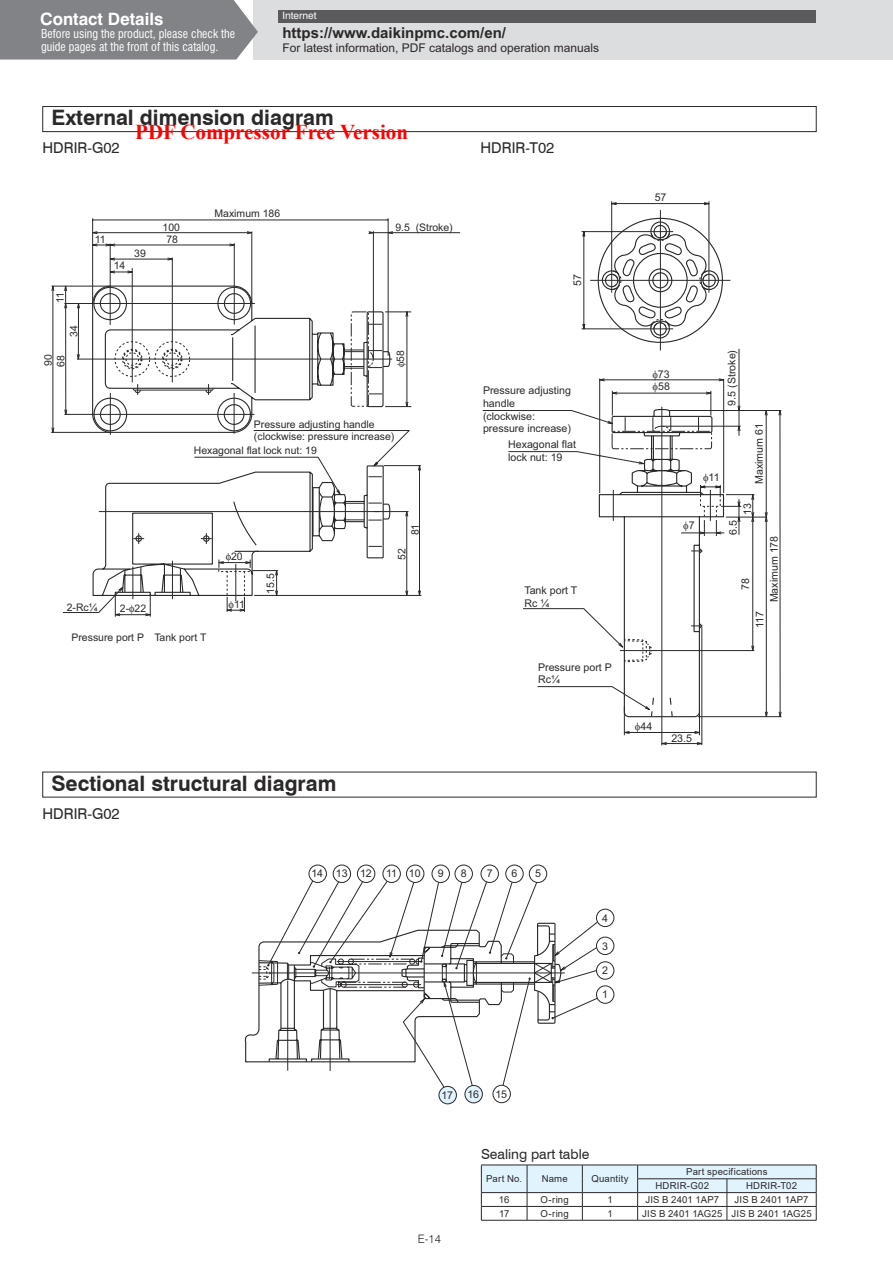
<style>
.page{position:relative;width:893px;height:1263px;background:#fff}
.page>*{position:absolute;margin:0;border:0;box-sizing:border-box;transform-origin:0 0}
.t1{font:700 21.3px "Swiss 721 BT";color:#2b2829}
.t2{font:700 21px "Times New Roman";color:#f00}
.t3{font:700 16.95px "Swiss 721 BT";color:#fff}
.t4{font:700 15px "Arial";color:#2b2829}
.t5{font:14.85px "Swiss 721 BT";color:#2b2829}
.t6{font:13.8px "Swiss 721 BT";color:#2b2829}
.t7{font:condensed 12px/13.4px "Swiss 721 BT";color:#fff}
.t8{font:12px "Arial";color:#2b2829}
.t9{font:300 11.7px "Swiss 721 BT";color:#2b2829}
.t10{font:10.65px/12.8px "Arial";color:#2b2829}
.t11{font:10.5px/12.1px "Arial";color:#2b2829}
.t12{font:10.05px "Swiss 721 BT";color:#fff}
.t13{font:9.6px/13.8px "Arial";letter-spacing:.02em;color:#2b2829}
</style>
<div class="page">
<div style="left:254px;top:0;width:639px;height:60px;background:#dcddde"></div>
<div style="left:0;top:0;width:258px;height:60px;background:#828386"></div>
<div style="left:278px;top:10px;width:537px;height:12px;background:#5b5b5e"></div>
<div style="left:43px;top:106px;width:773px;height:26px;border:1px solid #2b2829"></div>
<svg style="left:287px;top:880px;width:311px;height:208px"></svg>
<hr style="left:330px;top:988px;width:1px;height:83px;background:#2b2829">
<svg style="left:245px;top:922px;width:321px;height:141px"></svg>
<div style="left:596px;top:986px;width:18px;height:17px;border:1px solid #2b2829;border-radius:50%"></div>
<div style="left:596px;top:961px;width:18px;height:18px;border:1px solid #2b2829;border-radius:50%"></div>
<div style="left:596px;top:937px;width:18px;height:18px;border:1px solid #2b2829;border-radius:50%"></div>
<div style="left:506px;top:865px;width:17px;height:18px;border:1px solid #2b2829;border-radius:50%"></div>
<div style="left:529px;top:865px;width:18px;height:18px;border:1px solid #2b2829;border-radius:50%"></div>
<div style="left:596px;top:909px;width:18px;height:18px;border:1px solid #2b2829;border-radius:50%"></div>
<div style="left:465px;top:1085px;width:17px;height:18px;background:#e1f3fd;border-radius:50%"></div>
<div style="left:465px;top:1085px;width:18px;height:18px;border:1px solid #2b2829;border-radius:50%"></div>
<div style="left:439px;top:1086px;width:17px;height:18px;background:#e1f3fd;border-radius:50%"></div>
<div style="left:439px;top:1086px;width:18px;height:18px;border:1px solid #2b2829;border-radius:50%"></div>
<div style="left:493px;top:1085px;width:18px;height:18px;border:1px solid #2b2829;border-radius:50%"></div>
<div style="left:383px;top:865px;width:18px;height:18px;border:1px solid #2b2829;border-radius:50%"></div>
<div style="left:357px;top:865px;width:18px;height:18px;border:1px solid #2b2829;border-radius:50%"></div>
<div style="left:309px;top:865px;width:18px;height:18px;border:1px solid #2b2829;border-radius:50%"></div>
<div style="left:333px;top:865px;width:18px;height:18px;border:1px solid #2b2829;border-radius:50%"></div>
<div style="left:432px;top:865px;width:18px;height:18px;border:1px solid #2b2829;border-radius:50%"></div>
<div style="left:455px;top:865px;width:18px;height:18px;border:1px solid #2b2829;border-radius:50%"></div>
<div style="left:481px;top:865px;width:18px;height:18px;border:1px solid #2b2829;border-radius:50%"></div>
<div style="left:406px;top:865px;width:18px;height:18px;border:1px solid #2b2829;border-radius:50%"></div>
<svg style="left:581px;top:201px;width:200px;height:544px"></svg>
<svg style="left:597px;top:217px;width:126px;height:126px"></svg>
<hr style="left:93px;top:220px;width:295px;height:1px;background:#2b2829">
<hr style="left:92px;top:218px;width:1px;height:86px;background:#2b2829">
<hr style="left:388px;top:218px;width:1px;height:138px;background:#2b2829">
<svg style="left:51px;top:231px;width:370px;height:382px"></svg>
<svg style="left:481px;top:1165px;width:336px;height:55px"></svg>
<hr style="left:481px;top:1220px;width:46px;height:1px;background:#2b2829">
<hr style="left:527px;top:1220px;width:55px;height:1px;background:#2b2829">
<hr style="left:582px;top:1220px;width:56px;height:1px;background:#2b2829">
<hr style="left:638px;top:1220px;width:89px;height:1px;background:#2b2829">
<hr style="left:727px;top:1220px;width:89px;height:1px;background:#2b2829">
<svg style="left:611px;top:408px;width:106px;height:324px"></svg>
<svg style="left:653px;top:370px;width:5px;height:23px"></svg>
<svg style="left:92px;top:285px;width:318px;height:332px"></svg>
<h3 class="t3" style="left:40px;top:13px;width:125px">Contact Details</h3>
<p class="t12" style="left:282px;top:12px;width:36px">Internet</p>
<p class="t7" style="left:41px;top:28px;width:196px">Before using the product, please check the guide pages at the front of this catalog.</p>
<h3 class="t4" style="left:282px;top:27px;width:225px">https://www.daikinpmc.com/en/</h3>
<p class="t8" style="left:282px;top:43px;width:318px">For latest information, PDF catalogs and operation manuals</p>
<h1 class="t1" style="left:51px;top:109px;width:284px">External dimension diagram</h1>
<h3 class="t5" style="left:43px;top:142px;width:79px">HDRIR-G02</h3>
<h2 class="t2" style="left:135px;top:125px;width:275px">PDF Compressor Free Version</h2>
<p class="t11" style="left:55px;top:303px;width:12px;rotate:-90deg">11</p>
<p class="t11" style="left:69px;top:337px;width:13px;rotate:-90deg">34</p>
<p class="t11" style="left:95px;top:234px;width:12px">11</p>
<p class="t11" style="left:114px;top:260px;width:13px">14</p>
<p class="t11" style="left:134px;top:248px;width:13px">39</p>
<p class="t11" style="left:163px;top:222px;width:19px;text-align:center">100<br>78</p>
<p class="t11" style="left:215px;top:209px;width:67px">Maximum 186</p>
<p class="t11" style="left:395px;top:222px;width:59px">9.5 (Stroke)</p>
<p class="t11" style="left:43px;top:367px;width:14px;line-height:12.9px;rotate:-90deg">90<br>68</p>
<p class="t11" style="left:395px;top:362px;width:13px;rotate:-90deg">58</p>
<p class="t11" style="left:254px;top:419px;width:142px;line-height:12.6px">Pressure adjusting handle (clockwise: pressure increase)</p>
<p class="t11" style="left:194px;top:445px;width:125px">Hexagonal flat lock nut: 19</p>
<p class="t11" style="left:410px;top:535px;width:13px;rotate:-90deg">81</p>
<p class="t11" style="left:67px;top:602px;width:32px">2-Rc¼</p>
<p class="t11" style="left:120px;top:603px;width:28px">2- 22</p>
<p class="t11" style="left:72px;top:632px;width:136px">Pressure port P Tank port T</p>
<p class="t11" style="left:231px;top:551px;width:13px">20</p>
<p class="t11" style="left:234px;top:599px;width:12px">11</p>
<p class="t11" style="left:265px;top:594px;width:22px;rotate:-90deg">15.5</p>
<p class="t11" style="left:397px;top:560px;width:13px;rotate:-90deg">52</p>
<h3 class="t5" style="left:480px;top:142px;width:75px">HDRIR-T02</h3>
<p class="t10" style="left:572px;top:286px;width:13px;rotate:-90deg">57</p>
<p class="t10" style="left:483px;top:385px;width:90px">Pressure adjusting handle<br>(clockwise: pressure increase)</p>
<p class="t10" style="left:508px;top:439px;width:69px">Hexagonal flat lock nut: 19</p>
<p class="t10" style="left:524px;top:585px;width:55px">Tank port T<br>Rc ¼</p>
<p class="t10" style="left:538px;top:661px;width:75px">Pressure port P<br>Rc¼</p>
<h1 class="t1" style="left:51px;top:775px;width:286px">Sectional structural diagram</h1>
<h3 class="t5" style="left:43px;top:808px;width:79px">HDRIR-G02</h3>
<p class="t10" style="left:311px;top:868px;width:62px">14 13 12</p>
<p class="t10" style="left:386px;top:868px;width:36px">11 10</p>
<p class="t10" style="left:438px;top:868px;width:7px">9</p>
<p class="t10" style="left:461px;top:868px;width:7px">8</p>
<p class="t10" style="left:487px;top:868px;width:7px">7</p>
<p class="t10" style="left:512px;top:868px;width:7px">6</p>
<p class="t10" style="left:535px;top:868px;width:7px">5</p>
<p class="t10" style="left:602px;top:912px;width:7px">4</p>
<p class="t10" style="left:602px;top:940px;width:7px">3</p>
<p class="t10" style="left:602px;top:965px;width:7px">2</p>
<p class="t10" style="left:602px;top:989px;width:7px">1</p>
<p class="t10" style="left:655px;top:192px;width:13px">57</p>
<p class="t10" style="left:658px;top:369px;width:14px">73<br>58</p>
<p class="t10" style="left:689px;top:520px;width:7px">7</p>
<p class="t10" style="left:709px;top:472px;width:13px">11</p>
<p class="t10" style="left:726px;top:406px;width:57px;rotate:-90deg">9.5 (Stroke)</p>
<p class="t10" style="left:754px;top:484px;width:62px;rotate:-90deg">Maximum 61</p>
<p class="t10" style="left:742px;top:515px;width:13px;rotate:-90deg">13</p>
<p class="t10" style="left:728px;top:535px;width:16px;rotate:-90deg">6.5</p>
<p class="t10" style="left:740px;top:590px;width:13px;rotate:-90deg">78</p>
<p class="t10" style="left:769px;top:602px;width:68px;rotate:-90deg">Maximum 178</p>
<p class="t10" style="left:754px;top:628px;width:18px;rotate:-90deg">117</p>
<p class="t10" style="left:640px;top:721px;width:13px">44</p>
<p class="t10" style="left:671px;top:733px;width:22px">23.5</p>
<p class="t10" style="left:441px;top:1090px;width:13px">17</p>
<p class="t10" style="left:467px;top:1089px;width:13px">16</p>
<p class="t10" style="left:495px;top:1088px;width:13px">15</p>
<p class="t6" style="left:481px;top:1148px;width:110px">Sealing part table</p>
<p class="t13" style="left:486px;top:1173px;width:38px">Part No.</p>
<p class="t13" style="left:542px;top:1173px;width:28px">Name</p>
<p class="t13" style="left:591px;top:1173px;width:39px">Quantity</p>
<p class="t13" style="left:655px;top:1166px;width:114px;text-indent:31px">Part specifications<br>HDRIR-G02</p>
<p class="t13" style="left:746px;top:1180px;width:53px">HDRIR-T02</p>
<p class="t9" style="left:418px;top:1234px;width:25px">E-14</p>
<p class="t13" style="left:499px;top:1193px;width:12px">16</p>
<p class="t13" style="left:541px;top:1193px;width:30px">O-ring</p>
<p class="t13" style="left:607px;top:1193px;width:7px">1</p>
<p class="t13" style="left:645px;top:1193px;width:75px">JIS B 2401 1AP7</p>
<p class="t13" style="left:735px;top:1193px;width:75px">JIS B 2401 1AP7</p>
<p class="t13" style="left:499px;top:1207px;width:12px">17</p>
<p class="t13" style="left:541px;top:1207px;width:30px">O-ring</p>
<p class="t13" style="left:607px;top:1207px;width:7px">1</p>
<p class="t13" style="left:642px;top:1207px;width:171px">JIS B 2401 1AG25 JIS B 2401 1AG25</p>
</div>
